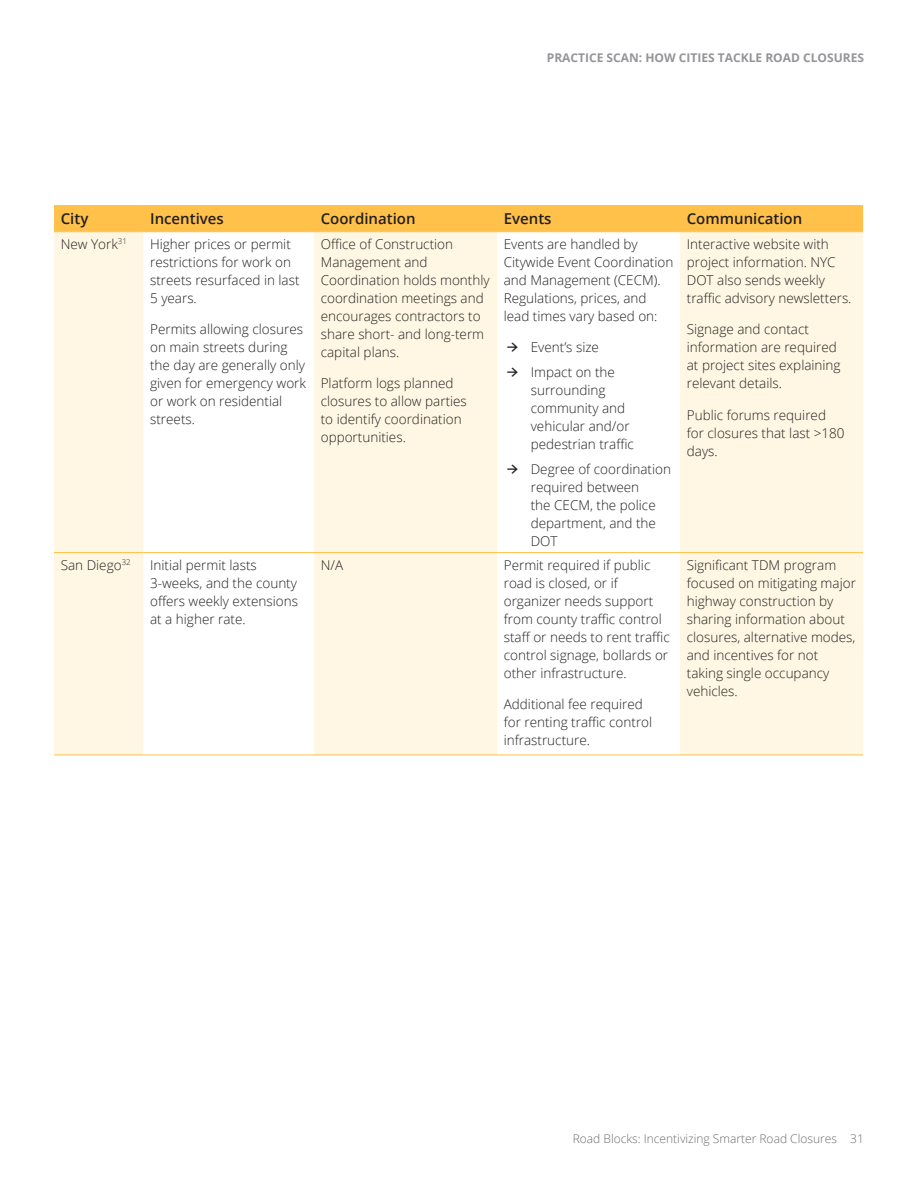
<style>
.page{position:relative;width:918px;height:1188px;background:#fff}
.page>*{position:absolute;margin:0;border:0;box-sizing:border-box;transform-origin:0 0}
.Body{font:600 15px "Open Sans";color:#231f20}
.Body-2{font:300 13.5px/18px "Open Sans";color:#231f20}
.t1{font:300 12px "Open Sans";color:#6c6d70}
.Page_number{font:700 12px "Open Sans";color:#939598}
.s1{font-family:"Calmetta";font-weight:400}
</style>
<div class="page">
<div style="left:54px;top:206px;width:809px;height:25px;background:#ffc14a"></div>
<svg style="left:54px;top:232px;width:809px;height:523px;fill:#fff6e4"></svg>
<hr style="left:54px;top:205px;width:89px;height:1px;background:#ffc14a">
<hr style="left:54px;top:231px;width:89px;height:1px;background:#ffc14a">
<hr style="left:143px;top:205px;width:171px;height:1px;background:#ffc14a">
<hr style="left:314px;top:205px;width:183px;height:1px;background:#ffc14a">
<hr style="left:497px;top:205px;width:183px;height:1px;background:#ffc14a">
<hr style="left:680px;top:205px;width:183px;height:1px;background:#ffc14a">
<hr style="left:143px;top:231px;width:171px;height:1px;background:#ffc14a">
<hr style="left:314px;top:231px;width:183px;height:1px;background:#ffc14a">
<hr style="left:497px;top:231px;width:183px;height:1px;background:#ffc14a">
<hr style="left:680px;top:231px;width:183px;height:1px;background:#ffc14a">
<hr style="left:54px;top:552px;width:89px;height:1px;background:#ffc14a">
<hr style="left:54px;top:755px;width:89px;height:1px;background:#ffc14a">
<hr style="left:143px;top:552px;width:171px;height:1px;background:#ffc14a">
<hr style="left:314px;top:552px;width:183px;height:1px;background:#ffc14a">
<hr style="left:497px;top:552px;width:183px;height:1px;background:#ffc14a">
<hr style="left:680px;top:552px;width:183px;height:1px;background:#ffc14a">
<hr style="left:143px;top:755px;width:171px;height:1px;background:#ffc14a">
<hr style="left:314px;top:755px;width:183px;height:1px;background:#ffc14a">
<hr style="left:497px;top:755px;width:183px;height:1px;background:#ffc14a">
<hr style="left:680px;top:755px;width:183px;height:1px;background:#ffc14a">
<p class="Page_number" style="left:547px;top:49px;width:319px">PRACTICE SCAN: HOW CITIES TACKLE ROAD CLOSURES</p>
<p class="Body" style="left:61px;top:208px;width:29px">City</p>
<p class="Body" style="left:150px;top:208px;width:75px">Incentives</p>
<p class="Body" style="left:321px;top:208px;width:96px">Coordination</p>
<p class="Body" style="left:504px;top:208px;width:49px">Events</p>
<p class="Body" style="left:687px;top:208px;width:117px">Communication</p>
<p class="Body-2" style="left:61px;top:235px;width:68px">New York<sup>31</sup></p>
<p class="Body-2" style="left:150px;top:235px;width:151px">Higher prices or permit restrictions for work on streets resurfaced in last<br>5 years.</p>
<p class="Body-2" style="left:150px;top:320px;width:157px">Permits allowing closures on main streets during the day are generally only given for emergency work or work on residential streets.</p>
<p class="Body-2" style="left:321px;top:235px;width:170px">Office of Construction<br>Management and<br>Coordination holds monthly coordination meetings and encourages contractors to share short- and long-term capital plans.</p>
<p class="Body-2" style="left:321px;top:374px;width:148px">Platform logs planned closures to allow parties to identify coordination opportunities.</p>
<p class="Body-2" style="left:504px;top:235px;width:171px">Events are handled by<br>Citywide Event Coordination and Management (CECM).<br>Regulations, prices, and lead times vary based on:</p>
<p class="Body-2" style="left:504px;top:338px;width:97px"><span class="s1">→</span> Event’s size</p>
<p class="Body-2" style="left:531px;top:363px;width:105px;text-indent:-27px"><span class="s1">→</span> Impact on the surrounding community and vehicular and/or pedestrian traffic</p>
<p class="Body-2" style="left:531px;top:460px;width:142px;text-indent:-27px"><span class="s1">→</span> Degree of coordination required between<br>the CECM, the police department, and the<br>DOT</p>
<p class="Body-2" style="left:687px;top:235px;width:166px">Interactive website with project information. NYC<br>DOT also sends weekly traffic advisory newsletters.</p>
<p class="Body-2" style="left:687px;top:320px;width:155px">Signage and contact information are required at project sites explaining relevant details.</p>
<p class="Body-2" style="left:687px;top:406px;width:159px">Public forums required for closures that last &gt;180 days.</p>
<p class="Body-2" style="left:61px;top:555px;width:71px">San Diego<sup>32</sup></p>
<p class="Body-2" style="left:150px;top:555px;width:149px">Initial permit lasts<br>3-weeks, and the county offers weekly extensions at a higher rate.</p>
<p class="Body-2" style="left:321px;top:555px;width:24px">N/A</p>
<p class="Body-2" style="left:504px;top:555px;width:167px">Permit required if public road is closed, or if organizer needs support from county traffic control staff or needs to rent traffic control signage, bollards or other infrastructure.</p>
<p class="Body-2" style="left:504px;top:695px;width:150px">Additional fee required for renting traffic control infrastructure.</p>
<p class="Body-2" style="left:687px;top:555px;width:171px">Significant TDM program focused on mitigating major highway construction by sharing information about closures, alternative modes, and incentives for not taking single occupancy vehicles.</p>
<p class="t1" style="left:573px;top:1131px;width:293px">Road Blocks: Incentivizing Smarter Road Closures 31</p>
</div>
